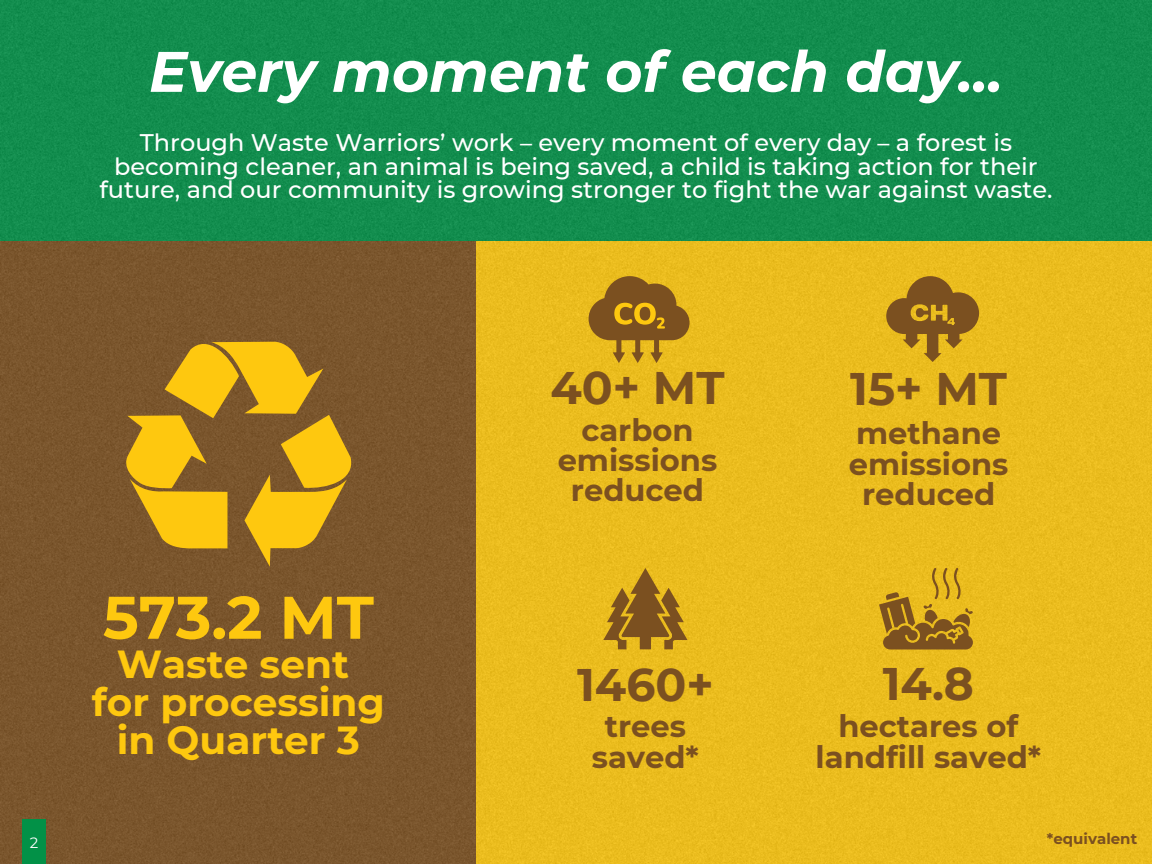
<style>
.page{position:relative;width:1152px;height:864px;background:#fff}
.page>*{position:absolute;margin:0;border:0;box-sizing:border-box;transform-origin:0 0}
.t1{font:700 60px "Montserrat";color:#fec80f}
.t2{font:italic 700 57px "Montserrat";color:#fff}
.t3{font:700 45.6px "Montserrat";color:#7b5020}
.t4{font:700 39px/38.2px "Montserrat";color:#fec80f;text-align:center}
.t5{font:700 30.6px/30.3px "Montserrat";color:#7b5020;text-align:center}
.t6{font:500 24px/23.7px "Montserrat";color:#fff;text-align:center}
.t7{font:700 15px "Montserrat";color:#7b5020}
.t8{font:15px "Montserrat";color:#fff}
</style>
<div class="page">
<img style="left:0;top:0;width:1152px;height:864px">
<svg style="left:589px;top:276px;width:101px;height:87px;background:#ae811e"></svg>
<svg style="left:886px;top:276px;width:93px;height:86px;background:#b0841f"></svg>
<svg style="left:603px;top:568px;width:85px;height:81px;background:#b4871e"></svg>
<svg style="left:879px;top:568px;width:93px;height:82px;background:#bd901e"></svg>
<svg style="left:121px;top:334px;width:235px;height:233px;background:#b2861f"></svg>
<div style="left:22px;top:819px;width:24px;height:45px;background:#029147"></div>
<p class="t2" style="left:149px;top:37px;width:855px">Every moment of each day...</p>
<p class="t6" style="left:99px;top:131px;width:955px">Through Waste Warriors’ work – every moment of every day – a forest is becoming cleaner, an animal is being saved, a child is taking action for their future, and our community is growing stronger to fight the war against waste.</p>
<p class="t1" style="left:103px;top:581px;width:272px">573.2 MT</p>
<h2 class="t4" style="left:92px;top:645px;width:295px">Waste sent for processing in Quarter 3</h2>
<h1 class="t3" style="left:550px;top:359px;width:176px">40+ MT</h1>
<h5 class="t5" style="left:558px;top:415px;width:161px">carbon emissions reduced</h5>
<h3 class="t3" style="left:577px;top:656px;width:138px">1460+</h3>
<h6 class="t5" style="left:592px;top:711px;width:109px">trees saved*</h6>
<p class="t3" style="left:850px;top:360px;width:158px">15+ MT</p>
<p class="t5" style="left:849px;top:418px;width:161px">methane emissions reduced</p>
<p class="t3" style="left:883px;top:656px;width:93px">14.8</p>
<h3 class="t5" style="left:816px;top:711px;width:227px">hectares of landfill saved*</h3>
<p class="t8" style="left:30px;top:833px;width:10px">2</p>
<h6 class="t7" style="left:1047px;top:830px;width:92px">*equivalent</h6>
</div>
